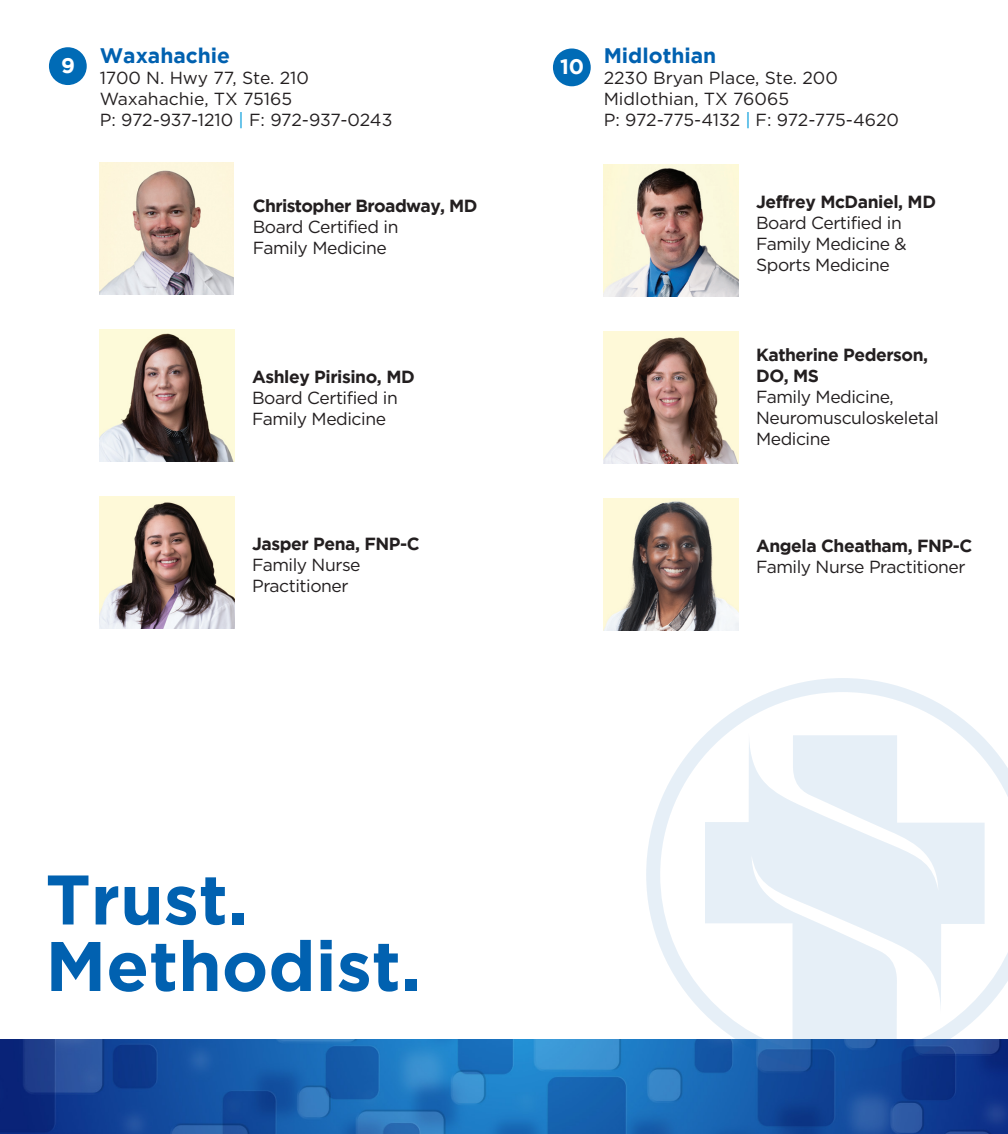
<style>
.page{position:relative;width:1008px;height:1134px;background:#fff}
.page>*{position:absolute;margin:0;border:0;box-sizing:border-box;transform-origin:0 0}
.t1{font:700 70px/66.5px "Gotham";color:#0161b0}
.t2{font:700 21px "Gotham";color:#0161b0}
.t3{font:700 21px "Gotham";color:#fff}
.t4{font:17.5px/21px "Gotham";letter-spacing:-.025em;color:#231f20}
.t5{font:17.5px/21px "Gotham";color:#231f20}
.t6{font:700 17.5px/21px "Gotham";letter-spacing:-.025em;color:#231f20}
.s1{color:#069ddc}
</style>
<div class="page">
<img style="left:0;top:1040px;width:1008px;height:94px">
<img style="left:100px;top:163px;width:134px;height:131px">
<img style="left:100px;top:496px;width:135px;height:133px">
<img style="left:100px;top:329px;width:135px;height:132px">
<div style="left:49px;top:47px;width:38px;height:38px;background:#006bb6;border-radius:50%"></div>
<svg style="left:646px;top:678px;width:362px;height:393px"></svg>
<img style="left:604px;top:164px;width:135px;height:133px">
<img style="left:604px;top:331px;width:135px;height:132px">
<img style="left:604px;top:498px;width:135px;height:133px">
<div style="left:553px;top:49px;width:38px;height:37px;background:#006bb6;border-radius:50%"></div>
<p class="t3" style="left:61px;top:53px;width:15px">9</p>
<p class="t2" style="left:100px;top:43px;width:132px">Waxahachie</p>
<p class="t5" style="left:100px;top:67px;width:294px">1700 N. Hwy 77, Ste. 210<br>Waxahachie, TX 75165<br>P: 972-937-1210 <span class="s1">|</span> F: 972-937-0243</p>
<p class="t6" style="left:253px;top:195px;width:226px">Christopher Broadway, MD</p>
<p class="t4" style="left:253px;top:216px;width:147px">Board Certified in<br>Family Medicine</p>
<p class="t6" style="left:252px;top:366px;width:164px">Ashley Pirisino, MD</p>
<p class="t4" style="left:252px;top:387px;width:147px">Board Certified in<br>Family Medicine</p>
<p class="t6" style="left:252px;top:533px;width:169px">Jasper Pena, FNP-C</p>
<p class="t4" style="left:252px;top:554px;width:110px">Family Nurse<br>Practitioner</p>
<p class="t3" style="left:560px;top:55px;width:26px">10</p>
<p class="t2" style="left:604px;top:43px;width:114px">Midlothian</p>
<p class="t5" style="left:604px;top:67px;width:297px">2230 Bryan Place, Ste. 200<br>Midlothian, TX 76065<br>P: 972-775-4132 <span class="s1">|</span> F: 972-775-4620</p>
<p class="t6" style="left:756px;top:190px;width:182px">Jeffrey McDaniel, MD</p>
<p class="t4" style="left:756px;top:212px;width:152px">Board Certified in<br>Family Medicine &amp;<br>Sports Medicine</p>
<p class="t6" style="left:756px;top:344px;width:174px">Katherine Pederson,<br>DO, MS</p>
<p class="t4" style="left:756px;top:386px;width:184px">Family Medicine,<br>Neuromusculoskeletal<br>Medicine</p>
<p class="t6" style="left:756px;top:535px;width:218px">Angela Cheatham, FNP-C</p>
<p class="t4" style="left:756px;top:556px;width:211px">Family Nurse Practitioner</p>
<h1 class="t1" style="left:46px;top:865px;width:377px">Trust.<br>Methodist.</h1>
</div>
